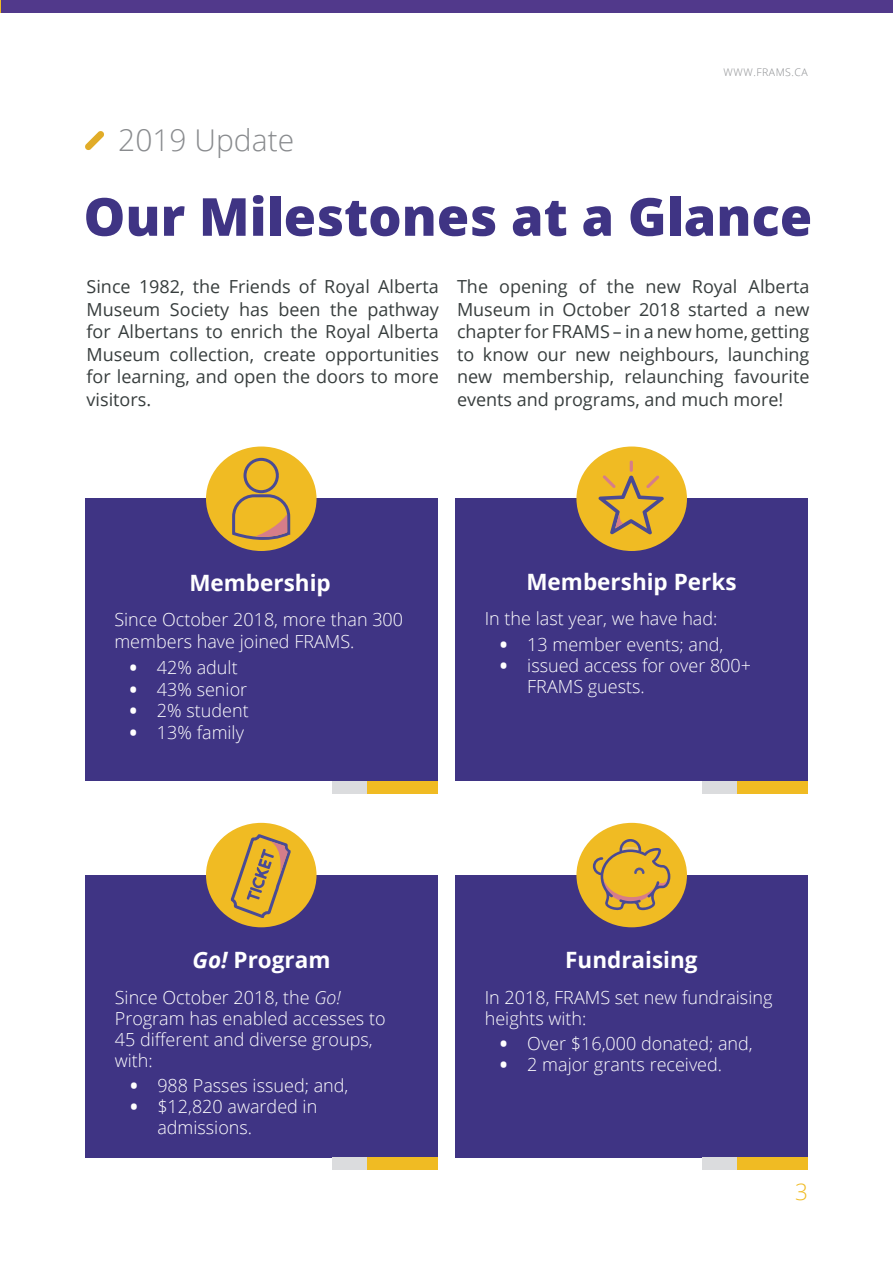
<style>
.page{position:relative;width:893px;height:1263px;background:#fff}
.page>*{position:absolute;margin:0;border:0;box-sizing:border-box;transform-origin:0 0}
.t1{font:800 52.5px "Open Sans";color:#3f3484}
.t2{font:300 30px "Open Sans";color:#898b8e}
.t3{font:700 22.5px "Open Sans";color:#fff}
.t4{font:300 22.5px "Open Sans";color:#f0bb23}
.t5{font:300 18px/21px "Open Sans";color:#fff}
.t6{font:18px/22.5px "Open Sans";color:#373d3d;text-align:justify}
.t7{font:300 10.5px "Open Sans";letter-spacing:.05em;color:#898b8e}
.s1{font-weight:800}
.s2{font-style:italic}
</style>
<div class="page">
<svg style="left:85px;top:131px;width:19px;height:19px"></svg>
<div style="left:85px;top:499px;width:352px;height:282px;background:#3f3484"></div>
<div style="left:206px;top:446px;width:111px;height:105px;background:#f0bb23;border-radius:50%"></div>
<div style="left:367px;top:781px;width:70px;height:12px;background:#f0bb23"></div>
<div style="left:332px;top:781px;width:35px;height:12px;background:#dbdcde"></div>
<div style="left:455px;top:499px;width:353px;height:282px;background:#3f3484"></div>
<div style="left:576px;top:446px;width:111px;height:105px;background:#f0bb23;border-radius:50%"></div>
<div style="left:737px;top:781px;width:71px;height:12px;background:#f0bb23"></div>
<div style="left:702px;top:781px;width:35px;height:12px;background:#dbdcde"></div>
<div style="left:455px;top:875px;width:353px;height:282px;background:#3f3484"></div>
<div style="left:576px;top:823px;width:111px;height:104px;background:#f0bb23;border-radius:50%"></div>
<div style="left:737px;top:1157px;width:71px;height:13px;background:#f0bb23"></div>
<div style="left:702px;top:1157px;width:35px;height:13px;background:#dbdcde"></div>
<div style="left:85px;top:875px;width:352px;height:282px;background:#3f3484"></div>
<div style="left:206px;top:823px;width:111px;height:104px;background:#f0bb23;border-radius:50%"></div>
<div style="left:367px;top:1157px;width:70px;height:13px;background:#f0bb23"></div>
<div style="left:332px;top:1157px;width:35px;height:13px;background:#dbdcde"></div>
<svg style="left:593px;top:839px;width:77px;height:71px"></svg>
<div style="left:243px;top:458px;width:36px;height:35px;border:3px solid #4a4a94;border-radius:50%"></div>
<svg style="left:232px;top:493px;width:59px;height:47px"></svg>
<svg style="left:598px;top:461px;width:66px;height:73px"></svg>
<svg style="left:228px;top:832px;width:65px;height:88px"></svg>
<div style="left:0;top:0;width:893px;height:13px;background:#51398b"></div>
<p class="t7" style="left:724px;top:68px;width:86px">WWW.FRAMS.CA</p>
<h2 class="t2" style="left:118px;top:128px;width:178px">2019 Update</h2>
<h1 class="t1" style="left:84px;top:195px;width:730px">Our Milestones at a Glance</h1>
<p class="t6" style="left:87px;top:277px;width:354px">Since 1982, the Friends of Royal Alberta Museum Society has been the pathway for Albertans to enrich the Royal Alberta Museum collection, create opportunities for learning, and open the doors to more visitors.</p>
<p class="t6" style="left:457px;top:277px;width:354px">The opening of the new Royal Alberta Museum in October 2018 started a new chapter for FRAMS – in a new home, getting to know our new neighbours, launching new membership, relaunching favourite events and programs, and much more!</p>
<p class="t3" style="left:189px;top:574px;width:143px">Membership</p>
<p class="t5" style="left:114px;top:611px;width:290px;line-height:21.6px">Since October 2018, more than 300 members have joined FRAMS.</p>
<p class="t5" style="left:130px;top:659px;width:109px"><span class="s1">•</span> 42% adult</p>
<p class="t5" style="left:130px;top:680px;width:119px"><span class="s1">•</span> 43% senior</p>
<p class="t5" style="left:130px;top:702px;width:120px"><span class="s1">•</span> 2% student</p>
<p class="t5" style="left:130px;top:723px;width:115px"><span class="s1">•</span> 13% family</p>
<p class="t3" style="left:193px;top:951px;width:139px"><span class="s2">Go!</span> Program</p>
<p class="t5" style="left:115px;top:988px;width:272px">Since October 2018, the <span class="s2">Go!<br></span>Program has enabled accesses to<br>45 different and diverse groups, with:</p>
<p class="t5" style="left:130px;top:1076px;width:220px"><span class="s1">•</span> 988 Passes issued; and,</p>
<p class="t5" style="left:157px;top:1097px;width:161px;text-indent:-27px"><span class="s1">•</span> $12,820 awarded in admissions.</p>
<p class="t3" style="left:526px;top:573px;width:212px">Membership Perks</p>
<p class="t5" style="left:485px;top:610px;width:234px">In the last year, we have had:</p>
<p class="t5" style="left:500px;top:635px;width:224px"><span class="s1">•</span> 13 member events; and,</p>
<p class="t5" style="left:527px;top:656px;width:225px;text-indent:-27px"><span class="s1">•</span> issued access for over 800+<br>FRAMS guests.</p>
<p class="t3" style="left:565px;top:951px;width:134px">Fundraising</p>
<p class="t5" style="left:485px;top:988px;width:289px">In 2018, FRAMS set new fundraising heights with:</p>
<p class="t5" style="left:500px;top:1034px;width:254px"><span class="s1">•</span> Over $16,000 donated; and,</p>
<p class="t5" style="left:500px;top:1053px;width:223px"><span class="s1">•</span> 2 major grants received.</p>
<p class="t4" style="left:795px;top:1182px;width:14px">3</p>
</div>
